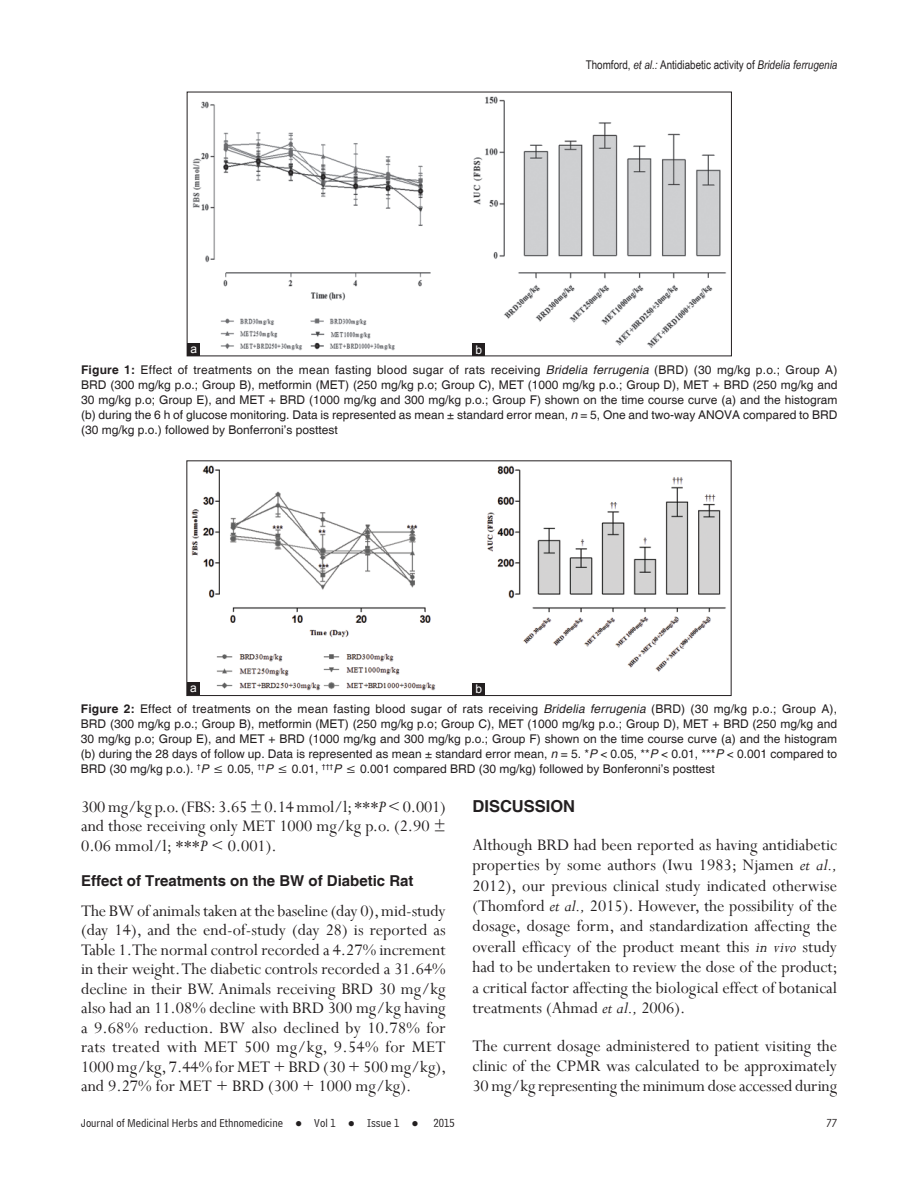
<style>
.page{position:relative;width:918px;height:1188px;background:#fff}
.page>*{position:absolute;margin:0;border:0;box-sizing:border-box;transform-origin:0 0}
.t1{font:18px/19.5px "Perpetua";color:#231f20;text-align:justify}
.t2{font:700 16.5px "Helvetica";color:#231f20}
.t3{font:700 15px "Helvetica";color:#231f20}
.t4{font:12px/15px "Helvetica";color:#231f20;text-align:justify}
.t5{font:12px "Bell Centennial BT Address";color:#231f20}
.t6{font:12px "Arial Narrow";color:#231f20}
.t7{font:12px "Arial";color:#fff}
.s1{font-style:italic}
.s2{font-weight:700}
.s3{font-family:"Sylfaen"}
</style>
<div class="page">
<img style="left:189px;top:465px;width:537px;height:226px">
<div style="left:187px;top:461px;width:544px;height:235px;border:1px solid #231f20"></div>
<div style="left:472px;top:683px;width:13px;height:12px;background:#231f20"></div>
<div style="left:187px;top:683px;width:13px;height:12px;background:#231f20"></div>
<img style="left:192px;top:96px;width:535px;height:255px">
<div style="left:472px;top:343px;width:13px;height:13px;background:#231f20"></div>
<div style="left:187px;top:343px;width:13px;height:13px;background:#231f20"></div>
<p class="t6" style="left:586px;top:58px;width:253px">Thomford, <span class="s1">et al.:</span> Antidiabetic activity of <span class="s1">Bridelia ferrugenia</span></p>
<p class="t7" style="left:190px;top:342px;width:8px">a</p>
<p class="t7" style="left:476px;top:343px;width:8px">b</p>
<p class="t4" style="left:81px;top:362px;width:758px"><span class="s2">Figure 1:</span> Effect of treatments on the mean fasting blood sugar of rats receiving <span class="s1">Bridelia ferrugenia</span> (BRD) (30 mg/kg p.o.; Group A)<br>BRD (300 mg/kg p.o.; Group B), metformin (MET) (250 mg/kg p.o; Group C), MET (1000 mg/kg p.o.; Group D), MET + BRD (250 mg/kg and 30 mg/kg p.o; Group E), and MET + BRD (1000 mg/kg and 300 mg/kg p.o.; Group F) shown on the time course curve (a) and the histogram (b) during the 6 h of glucose monitoring. Data is represented as mean ± standard error mean, <span class="s1">n</span> = 5, One and two-way ANOVA compared to BRD (30 mg/kg p.o.) followed by Bonferroni’s posttest</p>
<p class="t7" style="left:190px;top:681px;width:8px">a</p>
<p class="t7" style="left:476px;top:682px;width:8px">b</p>
<p class="t4" style="left:81px;top:702px;width:758px"><span class="s2">Figure 2:</span> Effect of treatments on the mean fasting blood sugar of rats receiving <span class="s1">Bridelia ferrugenia</span> (BRD) (30 mg/kg p.o.; Group A), BRD (300 mg/kg p.o.; Group B), metformin (MET) (250 mg/kg p.o; Group C), MET (1000 mg/kg p.o.; Group D), MET + BRD (250 mg/kg and 30 mg/kg p.o; Group E), and MET + BRD (1000 mg/kg and 300 mg/kg p.o.; Group F) shown on the time course curve (a) and the histogram (b) during the 28 days of follow up. Data is represented as mean ± standard error mean, <span class="s1">n</span> = 5. *<span class="s1">P</span> &lt; 0.05, **<span class="s1">P</span> &lt; 0.01, ***<span class="s1">P</span> &lt; 0.001 compared to BRD (30 mg/kg p.o.). <sup>†</sup><span class="s1">P</span> ≤ 0.05, <sup>††</sup><span class="s1">P</span> ≤ 0.01, <sup>†††</sup><span class="s1">P</span> ≤ 0.001 compared BRD (30 mg/kg) followed by Bonferonni’s posttest</p>
<p class="t1" style="left:81px;top:797px;width:366px">300 mg/kg p.o. (FBS: 3.65 ± 0.14 mmol/l; ***<span class="s1">P</span> &lt; 0.001) and those receiving only MET 1000 mg/kg p.o. (2.90 ± 0.06 mmol/l; ***<span class="s1">P</span> &lt; 0.001).</p>
<p class="t3" style="left:81px;top:872px;width:334px">Effect of Treatments on the BW of Diabetic Rat</p>
<p class="t1" style="left:81px;top:902px;width:367px">The BW of animals taken at the baseline (day 0), mid-study (day 14), and the end-of-study (day 28) is reported as Table 1. The normal control recorded a 4.27% increment in their weight. The diabetic controls recorded a 31.64% decline in their BW. Animals receiving BRD 30 mg/kg also had an 11.08% decline with BRD 300 mg/kg having a 9.68% reduction. BW also declined by 10.78% for rats treated with MET 500 mg/kg, 9.54% for MET 1000 mg/kg, 7.44% for MET + BRD (30 + 500 mg/kg), and 9.27% for MET + BRD (300 + 1000 mg/kg).</p>
<p class="t2" style="left:472px;top:797px;width:104px">DISCUSSION</p>
<p class="t1" style="left:472px;top:835px;width:367px;line-height:20.4px">Although BRD had been reported as having antidiabetic properties by some authors (Iwu 1983; Njamen <span class="s1">et al., </span>2012), our previous clinical study indicated otherwise (Thomford <span class="s1">et al.,</span> 2015). However, the possibility of the dosage, dosage form, and standardization affecting the overall efficacy of the product meant this <span class="s1">in vivo</span> study had to be undertaken to review the dose of the product; a critical factor affecting the biological effect of botanical treatments (Ahmad <span class="s1">et al.,</span> 2006).</p>
<p class="t1" style="left:472px;top:1036px;width:366px;line-height:20.4px">The current dosage administered to patient visiting the clinic of the CPMR was calculated to be approximately 30 mg/kg representing the minimum dose accessed during</p>
<p class="t5" style="left:81px;top:1116px;width:375px">Journal of Medicinal Herbs and Ethnomedicine <span class="s3">●</span> Vol 1 <span class="s3">●</span> Issue 1 <span class="s3">●</span> 2015</p>
<p class="t5" style="left:827px;top:1116px;width:12px">77</p>
</div>
